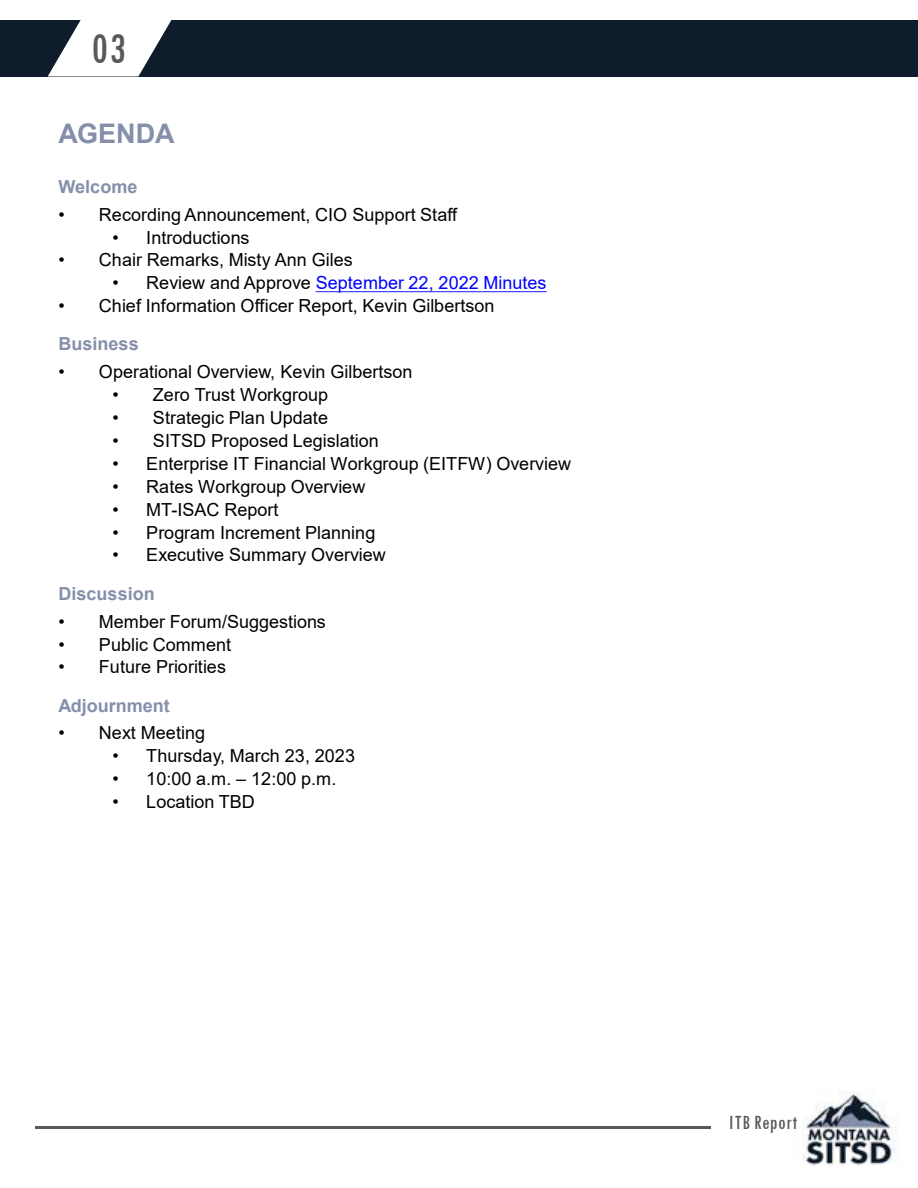
<style>
.page{position:relative;width:918px;height:1188px;background:#fff}
.page>*{position:absolute;margin:0;border:0;box-sizing:border-box;transform-origin:0 0}
.t1{font:condensed 45px "Tw Cen";color:#59595c}
.t2{font:700 27px "Arial";color:#858faa}
.t3{font:condensed 21px "Tw Cen";letter-spacing:.02em;color:#59595c}
.t4{font:18px "Arial";color:#000}
.t5{font:18px "Arial";letter-spacing:.005em;color:#00f}
.t6{font:700 18px "Arial";color:#858faa}
.s1{color:#000}
</style>
<div class="page">
<hr style="left:35px;top:1126px;width:676px;height:3px;background:#59595c">
<img style="left:802px;top:1092px;width:95px;height:73px">
<svg style="left:316px;top:291px;width:231px;height:1px"></svg>
<div style="left:0;top:20px;width:918px;height:56px;background:#0f1c2c"></div>
<svg style="left:48px;top:20px;width:124px;height:56px"></svg>
<p class="t1" style="left:91px;top:22px;width:36px">03</p>
<p class="t2" style="left:58px;top:114px;width:118px">AGENDA</p>
<p class="t6" style="left:58px;top:174px;width:80px">Welcome</p>
<p class="t4" style="left:58px;top:202px;width:400px">• Recording Announcement, CIO Support Staff</p>
<p class="t4" style="left:112px;top:225px;width:139px">• Introductions</p>
<p class="t4" style="left:58px;top:248px;width:296px">• Chair Remarks, Misty Ann Giles</p>
<p class="t5" style="left:112px;top:271px;width:436px"><span class="s1">• Review and Approve</span> September 22, 2022 Minutes</p>
<p class="t4" style="left:58px;top:293px;width:438px">• Chief Information Officer Report, Kevin Gilbertson</p>
<p class="t6" style="left:58px;top:331px;width:82px">Business</p>
<p class="t4" style="left:58px;top:360px;width:356px">• Operational Overview, Kevin Gilbertson</p>
<p class="t4" style="left:112px;top:383px;width:217px">• Zero Trust Workgroup</p>
<p class="t4" style="left:112px;top:405px;width:217px">• Strategic Plan Update</p>
<p class="t4" style="left:112px;top:428px;width:268px">• SITSD Proposed Legislation</p>
<p class="t4" style="left:112px;top:451px;width:460px">• Enterprise IT Financial Workgroup (EITFW) Overview</p>
<p class="t4" style="left:112px;top:474px;width:254px">• Rates Workgroup Overview</p>
<p class="t4" style="left:112px;top:497px;width:168px">• MT-ISAC Report</p>
<p class="t4" style="left:112px;top:520px;width:264px">• Program Increment Planning</p>
<p class="t4" style="left:112px;top:543px;width:275px">• Executive Summary Overview</p>
<p class="t6" style="left:58px;top:581px;width:98px">Discussion</p>
<p class="t4" style="left:58px;top:609px;width:269px">• Member Forum/Suggestions</p>
<p class="t4" style="left:58px;top:632px;width:174px">• Public Comment</p>
<p class="t4" style="left:58px;top:655px;width:169px">• Future Priorities</p>
<p class="t6" style="left:58px;top:693px;width:113px">Adjournment</p>
<p class="t4" style="left:58px;top:721px;width:148px">• Next Meeting</p>
<p class="t4" style="left:112px;top:744px;width:244px">• Thursday, March 23, 2023</p>
<p class="t4" style="left:112px;top:766px;width:225px">• 10:00 a.m. – 12:00 p.m.</p>
<p class="t4" style="left:112px;top:790px;width:144px">• Location TBD</p>
<p class="t3" style="left:729px;top:1110px;width:70px">ITB Report</p>
</div>
